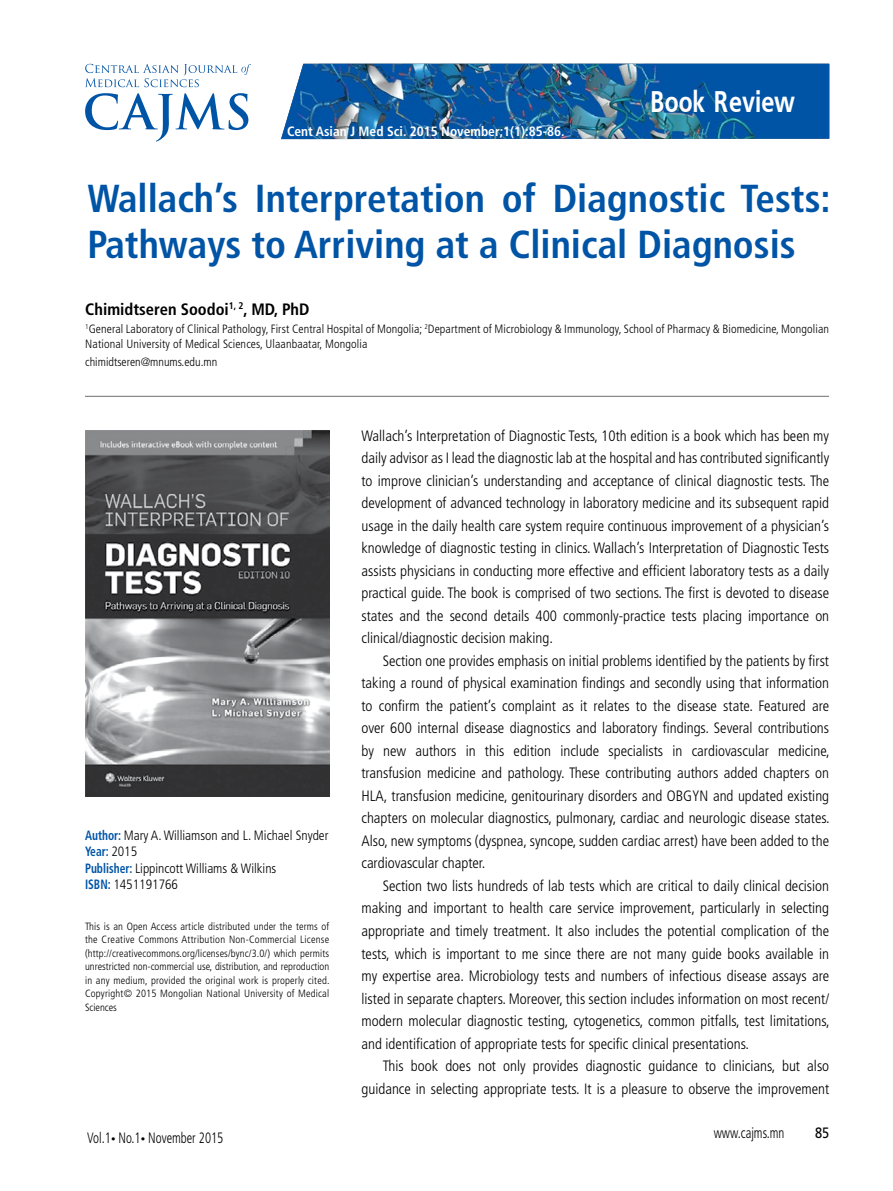
<style>
.page{position:relative;width:893px;height:1191px;background:#fff}
.page>*{position:absolute;margin:0;border:0;box-sizing:border-box;transform-origin:0 0}
.t1{font:700 condensed 39px/46.8px "Frutiger LT Std";color:#0054a6}
.t2{font:700 29.7px "Mogul Freeset";color:#fff;scale:.77 1}
.t3{font:700 condensed 16.5px "Frutiger LT Std";color:#000}
.t4{font:300 condensed 15px/22.5px "Frutiger LT Std";color:#000;text-align:justify}
.t5{font:300 condensed 15px "Frutiger LT Std";color:#000;scale:.85 1}
.t6{font:15px "Frutiger LT Std";color:#000;scale:.85 1}
.t7{font:300 condensed 13.5px/16.5px "Frutiger LT Std";color:#000}
.t8{font:700 condensed 13.5px "Frutiger LT Std";color:#fff}
.t9{font:300 condensed 12px/14.4px "Frutiger LT Std";letter-spacing:.01em;color:#000}
.t10{font:300 condensed 10.5px/13.5px "Frutiger LT Std";letter-spacing:.02em;color:#000;text-align:justify}
.s1{font-weight:700;color:#0054a6}
.s2{font-weight:700;font-size:9px}
</style>
<div class="page">
<hr style="left:85px;top:396px;width:744px;height:1px;background:#6d6e71">
<img style="left:281px;top:64px;width:548px;height:75px">
<svg style="left:85px;top:64px;width:166px;height:23px"></svg>
<svg style="left:85px;top:93px;width:163px;height:48px"></svg>
<img style="left:85px;top:430px;width:244px;height:366px">
<p class="t8" style="left:287px;top:123px;width:279px">Cent Asian J Med Sci. 2015 November;1(1):85-86.</p>
<h2 class="t2" style="left:650px;top:84px;width:190px">Book Review</h2>
<h1 class="t1" style="left:87px;top:175px;width:745px">Wallach’s Interpretation of Diagnostic Tests:<br>Pathways to Arriving at a Clinical Diagnosis</h1>
<p class="t3" style="left:85px;top:299px;width:226px">Chimidtseren Soodoi<sup>1,</sup> <sup>2</sup>, MD, PhD</p>
<p class="t9" style="left:85px;top:322px;width:745px"><sup>1</sup>General Laboratory of Clinical Pathology, First Central Hospital of Mongolia; <sup>2</sup>Department of Microbiology &amp; Immunology, School of Pharmacy &amp; Biomedicine, Mongolian<br>National University of Medical Sciences, Ulaanbaatar, Mongolia</p>
<p class="t9" style="left:85px;top:355px;width:134px">chimidtseren@mnums.edu.mn</p>
<p class="t7" style="left:85px;top:827px;width:245px"><span class="s1">Author:</span> Mary A. Williamson and L. Michael Snyder<br><span class="s1">Year:</span> 2015<br><span class="s1">Publisher:</span> Lippincott Williams &amp; Wilkins<br><span class="s1">ISBN:</span> 1451191766</p>
<p class="t10" style="left:85px;top:919px;width:246px">This is an Open Access article distributed under the terms of the Creative Commons Attribution Non-Commercial License (http://creativecommons.org/licenses/bync/3.0/) which permits unrestricted non-commercial use, distribution, and reproduction in any medium, provided the original work is properly cited.<br>Copyright© 2015 Mongolian National University of Medical Sciences</p>
<p class="t5" style="left:87px;top:1129px;width:162px">Vol.1<span class="s2">•</span> No.1<span class="s2">•</span> November 2015</p>
<p class="t4" style="left:361px;top:424px;width:469px">Wallach’s Interpretation of Diagnostic Tests, 10th edition is a book which has been my daily advisor as I lead the diagnostic lab at the hospital and has contributed significantly to improve clinician’s understanding and acceptance of clinical diagnostic tests. The development of advanced technology in laboratory medicine and its subsequent rapid usage in the daily health care system require continuous improvement of a physician’s knowledge of diagnostic testing in clinics. Wallach’s Interpretation of Diagnostic Tests assists physicians in conducting more effective and efficient laboratory tests as a daily practical guide. The book is comprised of two sections. The first is devoted to disease states and the second details 400 commonly-practice tests placing importance on clinical/diagnostic decision making.</p>
<p class="t4" style="left:361px;top:649px;width:470px;text-indent:21px">Section one provides emphasis on initial problems identified by the patients by first taking a round of physical examination findings and secondly using that information to confirm the patient’s complaint as it relates to the disease state. Featured are over 600 internal disease diagnostics and laboratory findings. Several contributions by new authors in this edition include specialists in cardiovascular medicine, transfusion medicine and pathology. These contributing authors added chapters on HLA, transfusion medicine, genitourinary disorders and OBGYN and updated existing chapters on molecular diagnostics, pulmonary, cardiac and neurologic disease states.<br>Also, new symptoms (dyspnea, syncope, sudden cardiac arrest) have been added to the cardiovascular chapter.</p>
<p class="t4" style="left:361px;top:874px;width:470px;text-indent:21px">Section two lists hundreds of lab tests which are critical to daily clinical decision making and important to health care service improvement, particularly in selecting appropriate and timely treatment. It also includes the potential complication of the tests, which is important to me since there are not many guide books available in my expertise area. Microbiology tests and numbers of infectious disease assays are listed in separate chapters. Moreover, this section includes information on most recent/ modern molecular diagnostic testing, cytogenetics, common pitfalls, test limitations, and identification of appropriate tests for specific clinical presentations.</p>
<p class="t4" style="left:361px;top:1054px;width:469px;text-align:right">This book does not only provides diagnostic guidance to clinicians, but also guidance in selecting appropriate tests. It is a pleasure to observe the improvement</p>
<p class="t5" style="left:714px;top:1124px;width:85px">www.cajms.mn</p>
<p class="t6" style="left:815px;top:1124px;width:18px">85</p>
</div>
